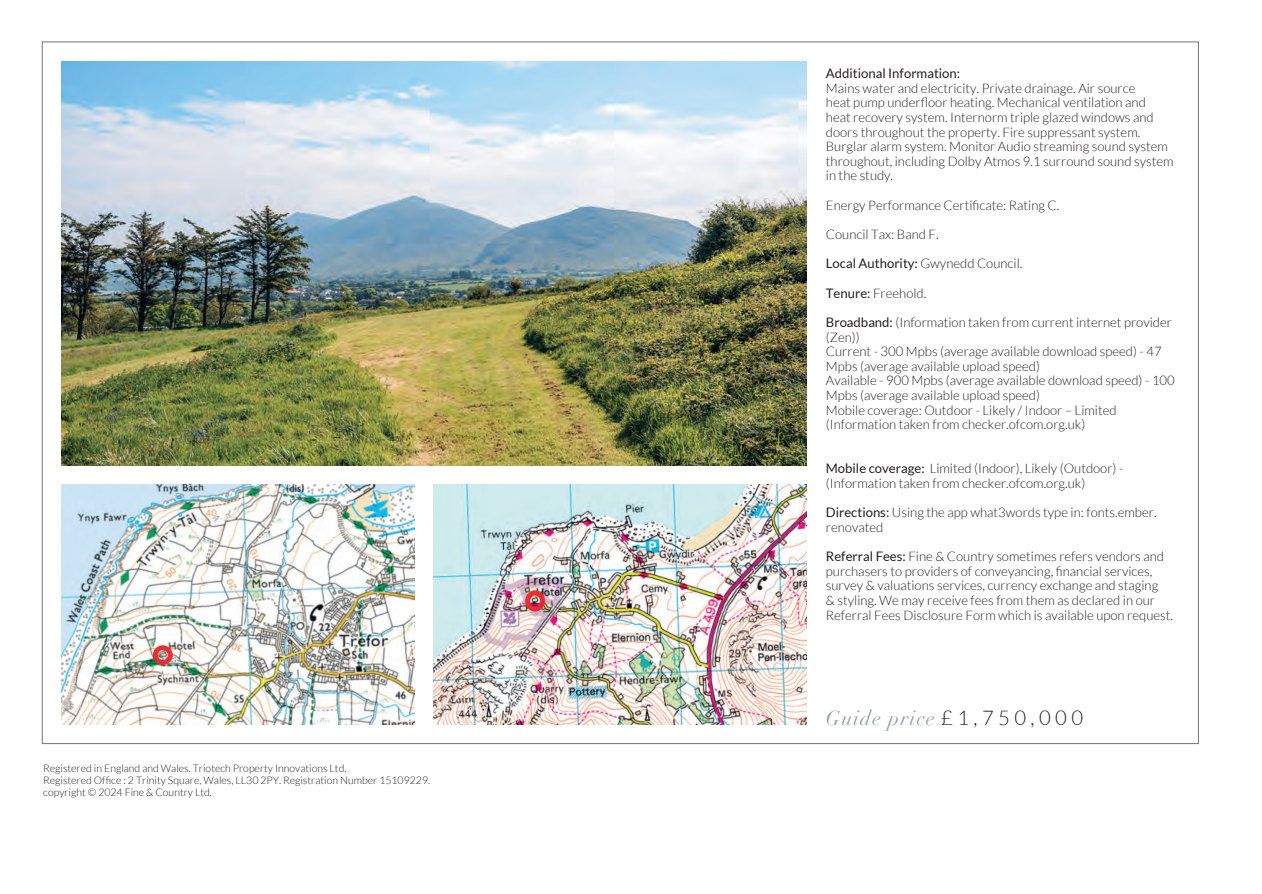
<style>
.page{position:relative;width:1262px;height:894px;background:#fff}
.page>*{position:absolute;margin:0;border:0;box-sizing:border-box;transform-origin:0 0}
.t1{font:italic 20.25px "Didot";letter-spacing:.06em;color:#929ea5}
.t2{font:300 13.2px/14.5px "Lato";color:#231f20}
.t3{font:13.2px "Lato";color:#231f20}
.t4{font:300 10.5px "Lato";color:#231f20}
.s1{font-weight:300}
.s2{font-weight:400}
.s3{font-family:"Lato";font-weight:300;font-style:normal;color:#231f20}
</style>
<div class="page">
<img style="left:61px;top:484px;width:354px;height:240px">
<img style="left:434px;top:484px;width:373px;height:240px">
<img style="left:61px;top:61px;width:746px;height:404px">
<p class="t4" style="left:43px;top:761px;width:305px">Registered in England and Wales. Triotech Property Innovations Ltd.</p>
<p class="t4" style="left:43px;top:773px;width:388px">Registered Office : 2 Trinity Square, Wales, LL30 2PY. Registration Number 15109229.</p>
<p class="t4" style="left:43px;top:785px;width:170px">copyright © 2024 Fine &amp; Country Ltd.</p>
<p class="t3" style="left:826px;top:66px;width:136px">Additional Information:</p>
<p class="t2" style="left:826px;top:81px;width:349px">Mains water and electricity. Private drainage. Air source<br>heat pump underfloor heating. Mechanical ventilation and heat recovery system. Internorm triple glazed windows and doors throughout the property. Fire suppressant system.<br>Burglar alarm system. Monitor Audio streaming sound system throughout, including Dolby Atmos 9.1 surround sound system in the study.</p>
<p class="t2" style="left:826px;top:198px;width:235px">Energy Performance Certificate: Rating C.</p>
<p class="t2" style="left:826px;top:227px;width:114px">Council Tax: Band F.</p>
<p class="t3" style="left:826px;top:256px;width:198px">Local Authority: <span class="s1">Gwynedd Council.</span></p>
<p class="t2" style="left:826px;top:285px;width:102px"><span class="s2">Tenure:</span> Freehold.</p>
<p class="t2" style="left:826px;top:315px;width:347px"><span class="s2">Broadband:</span> (Information taken from current internet provider (Zen))</p>
<p class="t2" style="left:826px;top:344px;width:337px">Current - 300 Mpbs (average available download speed) - 47<br>Mpbs (average available upload speed)</p>
<p class="t2" style="left:826px;top:373px;width:350px">Available - 900 Mpbs (average available download speed) - 100<br>Mpbs (average available upload speed)</p>
<p class="t2" style="left:826px;top:402px;width:292px">Mobile coverage: Outdoor - Likely / Indoor – Limited (Information taken from checker.ofcom.org.uk)</p>
<p class="t2" style="left:826px;top:461px;width:299px"><span class="s2">Mobile coverage:</span> Limited (Indoor), Likely (Outdoor) - (Information taken from checker.ofcom.org.uk)</p>
<p class="t2" style="left:826px;top:505px;width:332px"><span class="s2">Directions:</span> Using the app what3words type in: fonts.ember. renovated</p>
<p class="t2" style="left:826px;top:549px;width:349px"><span class="s2">Referral Fees:</span> Fine &amp; Country sometimes refers vendors and purchasers to providers of conveyancing, financial services, survey &amp; valuations services, currency exchange and staging<br>&amp; styling. We may receive fees from them as declared in our Referral Fees Disclosure Form which is available upon request.</p>
<p class="t1" style="left:826px;top:705px;width:259px">Guide price<span class="s3">£1,750,000</span></p>
</div>
